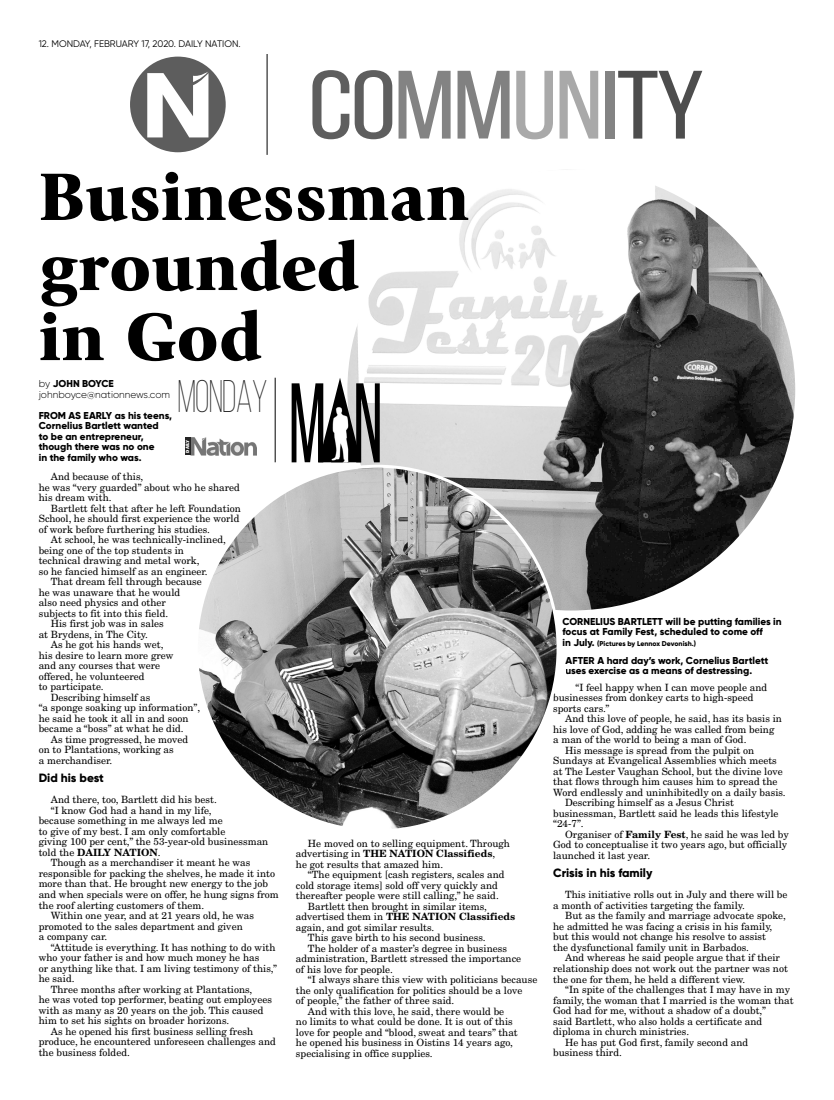
<style>
.page{position:relative;width:834px;height:1100px;background:#fff}
.page>*{position:absolute;margin:0;border:0;box-sizing:border-box;transform-origin:0 0}
.t1{font:112.8px "Bebas Neue";color:#000;scale:.63 1}
.t2{font:96.8px "Bebas Neue";letter-spacing:-.02em;color:#5e5e5e;scale:1.21 1}
.Headline{font:900 70px/70px "Giovanni Std";color:#000}
.t3{font:300 45.6px "Bebas Neue";letter-spacing:-.02em;color:#242424;scale:.83 1}
.Subhead{font:800 12px "Gilroy";color:#000}
.Text{font:10px/10.5px "New Century Schlbk";color:#000}
.PhotoCaption{font:800 10px/10.5px "Gilroy";color:#000}
.TextLead{font:800 10px/10.5px "Gilroy";color:#000}
.byLine{font:300 10px "Gilroy";color:#000}
.byLine-2{font:800 10px "Gilroy";color:#000}
.DatelineLeft{font:9.5px "Gilroy";color:#000}
.PhotoCaption-2{font:800 7px "Gilroy";color:#000}
.t4{font:800 4.7px "Franklin Gothic";letter-spacing:-.01em;color:#fff}
.s1{color:#838383}
.s2{color:#818181}
.s3{color:#a9a9a9}
.s4{color:#4d4d4d}
.s5{font-weight:300}
.s6{font-weight:700}
.s7{font-size:10px}
</style>
<div class="page">
<hr style="left:266px;top:54px;width:1px;height:101px;background:#000">
<div style="left:130px;top:57px;width:96px;height:95px;background:#5d5d5d;border-radius:50%"></div>
<svg style="left:147px;top:72px;width:61px;height:65px"></svg>
<img style="left:347px;top:186px;width:448px;height:424px">
<hr style="left:275px;top:377px;width:1px;height:85px;background:#000">
<img style="left:190px;top:437px;width:67px;height:18px">
<div style="left:185px;top:437px;width:5px;height:18px;background:#242424"></div>
<svg style="left:318px;top:377px;width:43px;height:85px"></svg>
<img style="left:331px;top:404px;width:17px;height:58px">
<img style="left:199px;top:466px;width:359px;height:362px">
<p class="DatelineLeft" style="left:39px;top:38px;width:203px">12. MONDAY, FEBRUARY 17, 2020. DAILY NATION.</p>
<p class="t2" style="left:308px;top:53px;width:328px">CO<span class="s1">M</span><span class="s2">M</span><span class="s3">UN</span><span class="s1">I</span><span class="s4">TY</span></p>
<p class="Headline" style="left:39px;top:161px;width:432px">Businessman grounded<br>in God</p>
<p class="byLine-2" style="left:39px;top:376px;width:77px"><span class="s5">by</span> JOHN BOYCE</p>
<p class="byLine" style="left:39px;top:388px;width:133px">johnboyce@nationnews.com</p>
<p class="TextLead" style="left:39px;top:409px;width:135px">FROM AS EARLY as his teens,<br>Cornelius Bartlett wanted<br>to be an entrepreneur, though there was no one<br>in the family who was.</p>
<p class="Text" style="left:39px;top:471px;width:203px;text-indent:12px">And because of this,<br>he was “very guarded” about who he shared his dream with.</p>
<p class="Text" style="left:39px;top:502px;width:204px;text-indent:12px">Bartlett felt that after he left Foundation<br>School, he should first experience the world of work before furthering his studies.</p>
<p class="Text" style="left:39px;top:534px;width:189px;text-indent:12px">At school, he was technically-inclined, being one of the top students in technical drawing and metal work,<br>so he fancied himself as an engineer.</p>
<p class="Text" style="left:39px;top:576px;width:164px;text-indent:12px">That dream fell through because he was unaware that he would<br>also need physics and other subjects to fit into this field.</p>
<p class="Text" style="left:39px;top:618px;width:127px;text-indent:12px">His first job was in sales at Brydens, in The City.</p>
<p class="Text" style="left:39px;top:639px;width:136px;text-indent:12px">As he got his hands wet, his desire to learn more grew and any courses that were offered, he volunteered<br>to participate.</p>
<p class="Text" style="left:39px;top:691px;width:163px;text-indent:12px">Describing himself as<br>“a sponge soaking up information”, he said he took it all in and soon became a “boss” at what he did.</p>
<p class="Text" style="left:39px;top:733px;width:151px;text-indent:12px">As time progressed, he moved on to Plantations, working as<br>a merchandiser.</p>
<p class="Subhead" style="left:39px;top:770px;width:67px">Did his best</p>
<p class="Text" style="left:51px;top:794px;width:167px">And there, too, Bartlett did his best.</p>
<p class="Text" style="left:39px;top:804px;width:231px;text-indent:12px">“I know God had a hand in my life,<br>because something in me always led me<br>to give of my best. I am only comfortable<br>giving 100 per cent,” the 53-year-old businessman told the <span class="s6">DAILY NATION</span>.</p>
<p class="Text" style="left:39px;top:857px;width:241px;text-indent:12px">Though as a merchandiser it meant he was responsible for packing the shelves, he made it into more than that. He brought new energy to the job and when specials were on offer, he hung signs from the roof alerting customers of them.</p>
<p class="Text" style="left:39px;top:909px;width:217px;text-indent:12px">Within one year, and at 21 years old, he was promoted to the sales department and given<br>a company car.</p>
<p class="Text" style="left:39px;top:941px;width:240px;text-indent:12px">“Attitude is everything. It has nothing to do with who your father is and how much money he has<br>or anything like that. I am living testimony of this,” he said.</p>
<p class="Text" style="left:39px;top:983px;width:235px;text-indent:12px">Three months after working at Plantations,<br>he was voted top performer, beating out employees with as many as 20 years on the job. This caused him to set his sights on broader horizons.</p>
<p class="Text" style="left:39px;top:1025px;width:239px;text-indent:12px">As he opened his first business selling fresh produce, he encountered unforeseen challenges and the business folded.</p>
<p class="t3" style="left:177px;top:372px;width:110px">MONDAY</p>
<p class="t4" style="left:185px;top:452px;width:14px;rotate:-90deg">DAILY</p>
<p class="t1" style="left:289px;top:362px;width:150px">M N</p>
<p class="Text" style="left:296px;top:837px;width:215px;text-indent:12px">He moved on to selling equipment. Through advertising in <span class="s6">THE NATION Classifieds</span>,<br>he got results that amazed him.</p>
<p class="Text" style="left:296px;top:869px;width:210px;text-indent:12px">“The equipment [cash registers, scales and cold storage items] sold off very quickly and thereafter people were still calling,” he said.</p>
<p class="Text" style="left:296px;top:900px;width:221px;text-indent:12px">Bartlett then brought in similar items, advertised them in <span class="s6">THE NATION Classifieds </span>again, and got similar results.</p>
<p class="Text" style="left:308px;top:932px;width:179px">This gave birth to his second business.</p>
<p class="Text" style="left:296px;top:942px;width:227px;text-indent:12px">The holder of a master’s degree in business administration, Bartlett stressed the importance of his love for people.</p>
<p class="Text" style="left:296px;top:974px;width:243px;text-indent:12px">“I always share this view with politicians because the only qualification for politics should be a love<br>of people,” the father of three said.</p>
<p class="Text" style="left:296px;top:1005px;width:223px;text-indent:12px">And with this love, he said, there would be no limits to what could be done. It is out of this love for people and “blood, sweat and tears” that he opened his business in Oistins 14 years ago, specialising in office supplies.</p>
<p class="PhotoCaption" style="left:562px;top:615px;width:221px">CORNELIUS BARTLETT will be putting families in focus at Family Fest, scheduled to come off</p>
<p class="PhotoCaption-2" style="left:562px;top:638px;width:135px"><span class="s7">in July.</span> (Pictures by Lennox Devonish.)</p>
<p class="PhotoCaption" style="left:565px;top:654px;width:204px">AFTER A hard day’s work, Cornelius Bartlett uses exercise as a means of destressing.</p>
<p class="Text" style="left:553px;top:681px;width:216px;text-indent:22px">“I feel happy when I can move people and businesses from donkey carts to high-speed sports cars.”</p>
<p class="Text" style="left:553px;top:713px;width:230px;text-indent:12px">And this love of people, he said, has its basis in his love of God, adding he was called from being a man of the world to being a man of God.</p>
<p class="Text" style="left:553px;top:744px;width:234px;text-indent:12px">His message is spread from the pulpit on Sundays at Evangelical Assemblies which meets at The Lester Vaughan School, but the divine love that flows through him causes him to spread the Word endlessly and uninhibitedly on a daily basis.</p>
<p class="Text" style="left:553px;top:797px;width:227px;text-indent:12px">Describing himself as a Jesus Christ businessman, Bartlett said he leads this lifestyle “24-7”.</p>
<p class="Text" style="left:553px;top:828px;width:237px;text-indent:12px">Organiser of <span class="s6">Family Fest</span>, he said he was led by<br>God to conceptualise it two years ago, but officially launched it last year.</p>
<p class="Subhead" style="left:553px;top:865px;width:101px">Crisis in his family</p>
<p class="Text" style="left:553px;top:889px;width:236px;text-indent:12px">This initiative rolls out in July and there will be a month of activities targeting the family.</p>
<p class="Text" style="left:553px;top:910px;width:234px;text-indent:12px">But as the family and marriage advocate spoke, he admitted he was facing a crisis in his family, but this would not change his resolve to assist<br>the dysfunctional family unit in Barbados.</p>
<p class="Text" style="left:553px;top:952px;width:236px;text-indent:12px">And whereas he said people argue that if their relationship does not work out the partner was not the one for them, he held a different view.</p>
<p class="Text" style="left:553px;top:983px;width:242px;text-indent:12px">“In spite of the challenges that I may have in my family, the woman that I married is the woman that God had for me, without a shadow of a doubt,”<br>said Bartlett, who also holds a certificate and diploma in church ministries.</p>
<p class="Text" style="left:553px;top:1036px;width:197px;text-indent:12px">He has put God first, family second and business third.</p>
</div>
